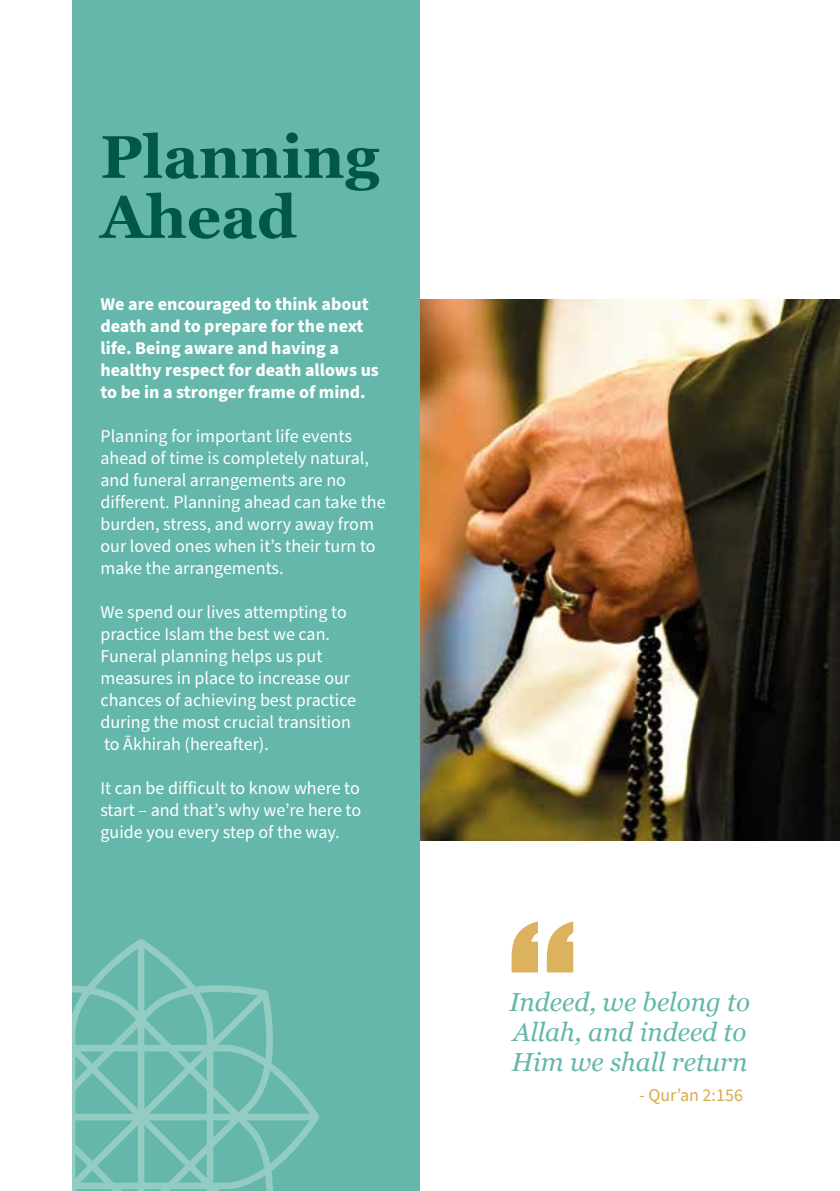
<style>
.page{position:relative;width:840px;height:1191px;background:#fff}
.page>*{position:absolute;margin:0;border:0;box-sizing:border-box;transform-origin:0 0}
.t1{font:700 60px/60px "Georgia";color:#005847}
.t2{font:italic 26px/30px "Georgia";color:#64b7aa}
.t3{font:18px/22px "Source Sans Pro";color:#fff}
.t4{font:700 18px/22px "Source Sans Pro";color:#fff}
.t5{font:18px "Source Sans Pro";color:#d7aa4c}
</style>
<div class="page">
<div style="left:72px;top:0;width:348px;height:1191px;background:#64b7aa"></div>
<svg style="left:511px;top:921px;width:62px;height:51px"></svg>
<img style="left:420px;top:300px;width:419px;height:540px">
<svg style="left:72px;top:939px;width:247px;height:252px"></svg>
<h1 class="t1" style="left:100px;top:124px;width:280px">Planning<br>Ahead</h1>
<p class="t4" style="left:100px;top:294px;width:280px">We are encouraged to think about death and to prepare for the next life. Being aware and having a healthy respect for death allows us to be in a stronger frame of mind.</p>
<p class="t3" style="left:100px;top:426px;width:286px">Planning for important life events ahead of time is completely natural, and funeral arrangements are no different. Planning ahead can take the burden, stress, and worry away from our loved ones when it’s their turn to make the arrangements.</p>
<p class="t3" style="left:100px;top:602px;width:257px">We spend our lives attempting to practice Islam the best we can.<br>Funeral planning helps us put measures in place to increase our chances of achieving best practice during the most crucial transition to Ākhirah (hereafter).</p>
<p class="t3" style="left:100px;top:778px;width:262px;text-align:justify">It can be difficult to know where to start – and that’s why we’re here to guide you every step of the way.</p>
<h2 class="t2" style="left:509px;top:986px;width:242px">Indeed, we belong to<br>Allah, and indeed to<br>Him we shall return</h2>
<p class="t5" style="left:638px;top:1083px;width:105px">- Qur’an 2:156</p>
</div>
